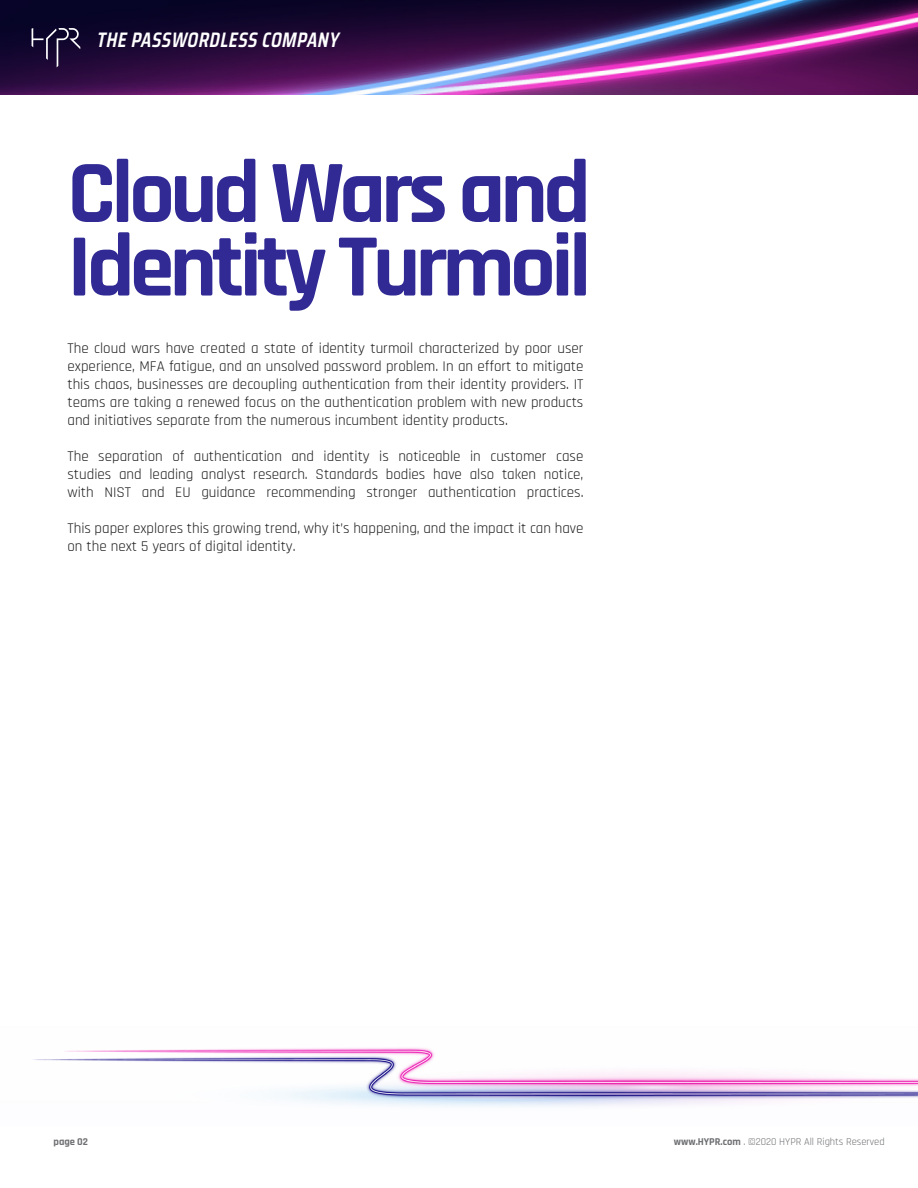
<style>
.page{position:relative;width:918px;height:1188px;background:#fff}
.page>*{position:absolute;margin:0;border:0;box-sizing:border-box;transform-origin:0 0}
.t1{font:700 90px/73.5px "Rajdhani";letter-spacing:-.05em;color:#1a1288}
.t2{font:italic 600 21px "Saira Condensed";color:#fff}
.t3{font:15px/18px "Rajdhani";color:#000;text-align:justify}
.t4{font:10.5px "Rajdhani";color:#6d6e71}
.t5{font:700 10.5px "Rajdhani";color:#6d6e71}
.s1{font-weight:700}
</style>
<div class="page">
<img style="left:0;top:0;width:918px;height:94px">
<svg style="left:32px;top:28px;width:48px;height:39px"></svg>
<img style="left:33px;top:1047px;width:885px;height:60px">
<h2 class="t2" style="left:96px;top:24px;width:249px">THEPASSWORDLESSCOMPANY</h2>
<h1 class="t1" style="left:68px;top:159px;width:525px">Cloud Wars and<br>Identity Turmoil</h1>
<p class="t3" style="left:68px;top:340px;width:518px">The cloud wars have created a state of identity turmoil characterized by poor user experience, MFA fatigue, and an unsolved password problem. In an effort to mitigate this chaos, businesses are decoupling authentication from their identity providers. IT teams are taking a renewed focus on the authentication problem with new products and initiatives separate from the numerous incumbent identity products.</p>
<p class="t3" style="left:68px;top:448px;width:518px">The separation of authentication and identity is noticeable in customer case studies and leading analyst research. Standards bodies have also taken notice, with NIST and EU guidance recommending stronger authentication practices.</p>
<p class="t3" style="left:68px;top:520px;width:517px">This paper explores this growing trend, why it’s happening, and the impact it can have on the next 5 years of digital identity.</p>
<p class="t5" style="left:54px;top:1135px;width:36px">page 02</p>
<p class="t4" style="left:674px;top:1135px;width:212px"><span class="s1">www.HYPR.com</span> . ©2020 HYPR All Rights Reserved</p>
</div>
